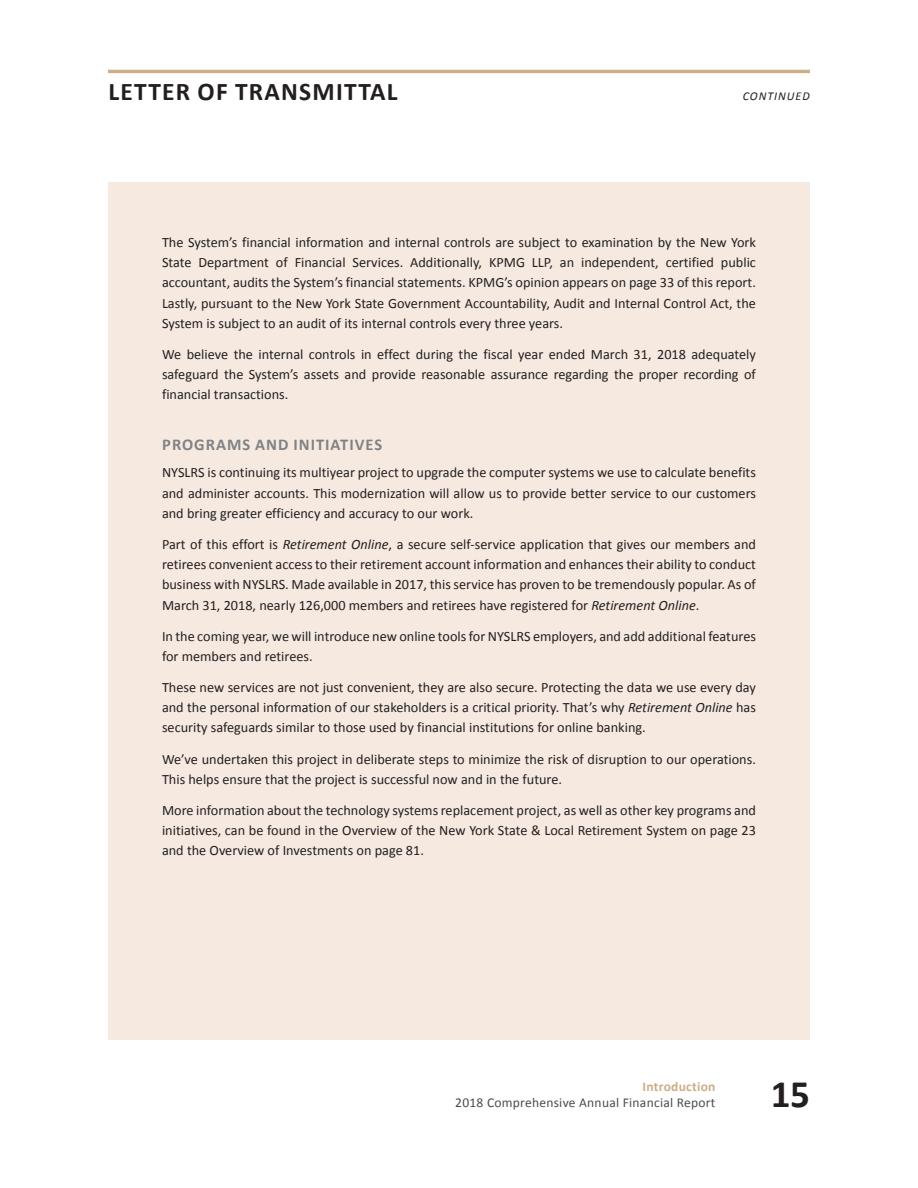
<style>
.page{position:relative;width:918px;height:1188px;background:#fff}
.page>*{position:absolute;margin:0;border:0;box-sizing:border-box;transform-origin:0 0}
.t1{font:700 39px "Calibri";color:#231f20}
.t2{font:700 25.5px "Calibri";letter-spacing:.05em;color:#231f20}
.t3{font:700 16.5px "Calibri";letter-spacing:.06em;color:#808285}
.t4{font:14.25px/20.2px "Calibri";color:#231f20;text-align:justify}
.t5{font:13.5px "Calibri";letter-spacing:.02em;color:#4b4c4d}
.t6{font:700 13.5px "Calibri";letter-spacing:.02em;color:#cdae87}
.t7{font:italic 12px "Calibri";letter-spacing:.08em;color:#231f20}
.s1{font-style:italic}
</style>
<div class="page">
<div style="left:108px;top:182px;width:702px;height:858px;background:#f6eae0"></div>
<hr style="left:108px;top:70px;width:702px;height:3px;background:#cdae87">
<h2 class="t2" style="left:108px;top:75px;width:291px">LETTER OF TRANSMITTAL</h2>
<p class="t7" style="left:743px;top:88px;width:68px">CONTINUED</p>
<p class="t4" style="left:162px;top:232px;width:596px">The System’s financial information and internal controls are subject to examination by the New York State Department of Financial Services. Additionally, KPMG LLP, an independent, certified public accountant, audits the System’s financial statements. KPMG’s opinion appears on page 33 of this report.<br>Lastly, pursuant to the New York State Government Accountability, Audit and Internal Control Act, the System is subject to an audit of its internal controls every three years.</p>
<p class="t4" style="left:162px;top:344px;width:596px">We believe the internal controls in effect during the fiscal year ended March 31, 2018 adequately safeguard the System’s assets and provide reasonable assurance regarding the proper recording of financial transactions.</p>
<h2 class="t3" style="left:162px;top:434px;width:221px">PROGRAMS AND INITIATIVES</h2>
<p class="t4" style="left:162px;top:463px;width:595px">NYSLRS is continuing its multiyear project to upgrade the computer systems we use to calculate benefits and administer accounts. This modernization will allow us to provide better service to our customers and bring greater efficiency and accuracy to our work.</p>
<p class="t4" style="left:162px;top:534px;width:595px">Part of this effort is <span class="s1">Retirement Online</span>, a secure self-service application that gives our members and retirees convenient access to their retirement account information and enhances their ability to conduct business with NYSLRS. Made available in 2017, this service has proven to be tremendously popular. As of March 31, 2018, nearly 126,000 members and retirees have registered for <span class="s1">Retirement Online</span>.</p>
<p class="t4" style="left:162px;top:626px;width:596px">In the coming year, we will introduce new online tools for NYSLRS employers, and add additional features for members and retirees.</p>
<p class="t4" style="left:162px;top:677px;width:596px">These new services are not just convenient, they are also secure. Protecting the data we use every day and the personal information of our stakeholders is a critical priority. That’s why <span class="s1">Retirement Online</span> has security safeguards similar to those used by financial institutions for online banking.</p>
<p class="t4" style="left:162px;top:749px;width:595px">We’ve undertaken this project in deliberate steps to minimize the risk of disruption to our operations.<br>This helps ensure that the project is successful now and in the future.</p>
<p class="t4" style="left:162px;top:800px;width:596px">More information about the technology systems replacement project, as well as other key programs and initiatives, can be found in the Overview of the New York State &amp; Local Retirement System on page 23 and the Overview of Investments on page 81.</p>
<p class="t6" style="left:643px;top:1078px;width:74px">Introduction</p>
<p class="t5" style="left:455px;top:1094px;width:262px">2018 Comprehensive Annual Financial Report</p>
<h1 class="t1" style="left:771px;top:1070px;width:41px">15</h1>
</div>
